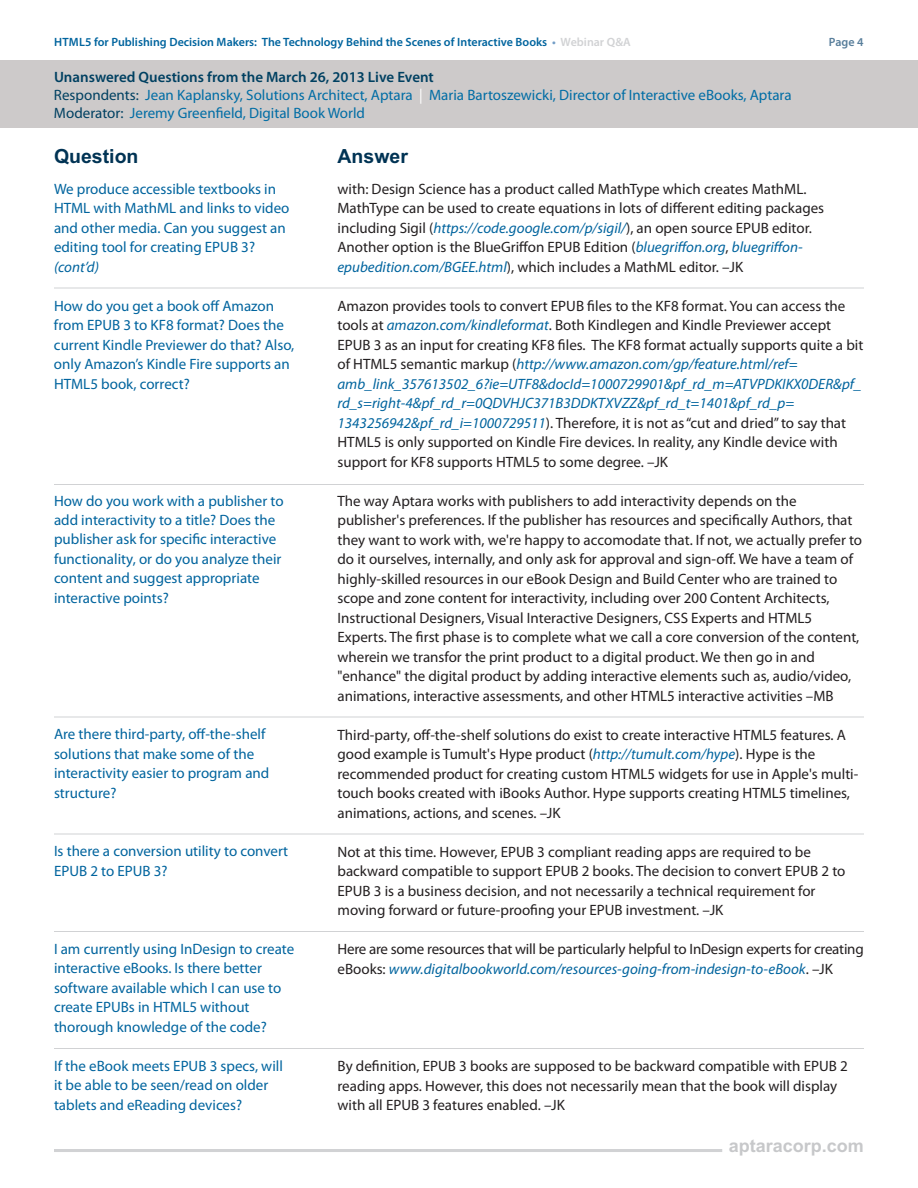
<style>
.page{position:relative;width:918px;height:1188px;background:#fff}
.page>*{position:absolute;margin:0;border:0;box-sizing:border-box;transform-origin:0 0}
.t1{font:700 19.5px "Arial";color:#003354}
.t2{font:700 18px "Arial";color:#c7c8ca}
.t3{font:15px/19.5px "Myriad Pro";color:#231f20}
.t4{font:15px/19.5px "Myriad Pro";color:#00649e}
.t5{font:15px/18px "Myriad Pro";color:#006da5}
.t6{font:italic 15px "Myriad Pro";color:#00649e}
.t7{font:600 12px "Myriad Pro";color:#00649e}
.t8{font:600 12px "Myriad Pro";color:#587e9b}
.s1{color:#739dc6}
.s2{color:#d1d2d4}
.s3{font-weight:600;color:#004061}
.s4{color:#004061}
.s5{color:#fff}
.s6{font-style:italic;color:#00649e}
</style>
<div class="page">
<hr style="left:54px;top:1149px;width:668px;height:3px;background:#d1d2d4">
<hr style="left:54px;top:288px;width:810px;height:1px;background:#d1d2d4">
<hr style="left:54px;top:484px;width:810px;height:1px;background:#d1d2d4">
<hr style="left:54px;top:717px;width:810px;height:1px;background:#d1d2d4">
<hr style="left:54px;top:834px;width:810px;height:1px;background:#d1d2d4">
<hr style="left:54px;top:931px;width:810px;height:1px;background:#d1d2d4">
<hr style="left:54px;top:1048px;width:810px;height:1px;background:#d1d2d4">
<div style="left:0;top:61px;width:918px;height:67px;background:#cdcaca"></div>
<p class="t7" style="left:54px;top:37px;width:578px">HTML5 for Publishing Decision Makers: The Technology Behind the Scenes of Interactive Books <span class="s1">•</span> <span class="s2">Webinar Q&amp;A</span></p>
<p class="t8" style="left:829px;top:37px;width:36px">Page 4</p>
<p class="t5" style="left:54px;top:69px;width:739px"><span class="s3">Unanswered Questions from the March 26, 2013 Live Event<br></span><span class="s4">Respondents:</span> Jean Kaplansky, Solutions Architect, Aptara <span class="s5">|</span> Maria Bartoszewicki, Director of Interactive eBooks, Aptara<br><span class="s4">Moderator:</span> Jeremy Greenfield, Digital Book World</p>
<h1 class="t1" style="left:54px;top:145px;width:86px">Question</h1>
<h1 class="t1" style="left:338px;top:145px;width:72px">Answer</h1>
<p class="t4" style="left:54px;top:180px;width:237px">We produce accessible textbooks in HTML with MathML and links to video and other media. Can you suggest an editing tool for creating EPUB 3?</p>
<p class="t6" style="left:54px;top:261px;width:47px">(cont’d)</p>
<p class="t4" style="left:54px;top:297px;width:242px">How do you get a book off Amazon from EPUB 3 to KF8 format? Does the current Kindle Previewer do that? Also, only Amazon’s Kindle Fire supports an<br>HTML5 book, correct?</p>
<p class="t4" style="left:54px;top:492px;width:231px">How do you work with a publisher to add interactivity to a title? Does the publisher ask for specific interactive functionality, or do you analyze their content and suggest appropriate interactive points?</p>
<p class="t4" style="left:54px;top:726px;width:217px">Are there third-party, off-the-shelf solutions that make some of the interactivity easier to program and structure?</p>
<p class="t4" style="left:54px;top:843px;width:236px">Is there a conversion utility to convert<br>EPUB 2 to EPUB 3?</p>
<p class="t4" style="left:54px;top:940px;width:242px">I am currently using InDesign to create interactive eBooks. Is there better software available which I can use to create EPUBs in HTML5 without thorough knowledge of the code?</p>
<p class="t4" style="left:54px;top:1057px;width:230px">If the eBook meets EPUB 3 specs, will it be able to be seen/read on older tablets and eReading devices?</p>
<p class="t3" style="left:337px;top:180px;width:488px">with: Design Science has a product called MathType which creates MathML.<br>MathType can be used to create equations in lots of different editing packages including Sigil (<span class="s6">https://code.google.com/p/sigil/</span>), an open source EPUB editor.<br>Another option is the BlueGriffon EPUB Edition (<span class="s6">bluegriffon.org</span>, <span class="s6">bluegriffon&shy;epubedition.com/BGEE.html</span>), which includes a MathML editor. –JK</p>
<p class="t3" style="left:337px;top:297px;width:527px">Amazon provides tools to convert EPUB files to the KF8 format. You can access the tools at <span class="s6">amazon.com/kindleformat</span>. Both Kindlegen and Kindle Previewer accept EPUB 3 as an input for creating KF8 files. The KF8 format actually supports quite a bit of HTML5 semantic markup (<span class="s6">http://www.amazon.com/gp/feature.html/ref= amb_link_357613502_6?ie=UTF8&amp;docId=1000729901&amp;pf_rd_m=ATVPDKIKX0DER&amp;pf_ rd_s=right-4&amp;pf_rd_r=0QDVHJC371B3DDKTXVZZ&amp;pf_rd_t=1401&amp;pf_rd_p= 1343256942&amp;pf_rd_i=1000729511</span>). Therefore, it is not as“cut and dried”to say that HTML5 is only supported on Kindle Fire devices. In reality, any Kindle device with support for KF8 supports HTML5 to some degree. –JK</p>
<p class="t3" style="left:337px;top:492px;width:526px">The way Aptara works with publishers to add interactivity depends on the publisher's preferences. If the publisher has resources and specifically Authors, that they want to work with, we're happy to accomodate that. If not, we actually prefer to do it ourselves, internally, and only ask for approval and sign-off. We have a team of highly-skilled resources in our eBook Design and Build Center who are trained to scope and zone content for interactivity, including over 200 Content Architects, Instructional Designers, Visual Interactive Designers, CSS Experts and HTML5<br>Experts. The first phase is to complete what we call a core conversion of the content, wherein we transfor the print product to a digital product. We then go in and "enhance" the digital product by adding interactive elements such as, audio/video, animations, interactive assessments, and other HTML5 interactive activities –MB</p>
<p class="t3" style="left:337px;top:726px;width:522px">Third-party, off-the-shelf solutions do exist to create interactive HTML5 features. A good example is Tumult's Hype product (<span class="s6">http://tumult.com/hype</span>). Hype is the recommended product for creating custom HTML5 widgets for use in Apple's multi&shy;touch books created with iBooks Author. Hype supports creating HTML5 timelines, animations, actions, and scenes. –JK</p>
<p class="t3" style="left:337px;top:843px;width:509px">Not at this time. However, EPUB 3 compliant reading apps are required to be backward compatible to support EPUB 2 books. The decision to convert EPUB 2 to EPUB 3 is a business decision, and not necessarily a technical requirement for moving forward or future-proofing your EPUB investment. –JK</p>
<p class="t3" style="left:337px;top:940px;width:528px">Here are some resources that will be particularly helpful to InDesign experts for creating eBooks: <span class="s6">www.digitalbookworld.com/resources-going-from-indesign-to-eBook</span>. –JK</p>
<p class="t3" style="left:338px;top:1057px;width:512px">By definition, EPUB 3 books are supposed to be backward compatible with EPUB 2 reading apps. However, this does not necessarily mean that the book will display with all EPUB 3 features enabled. –JK</p>
<p class="t2" style="left:729px;top:1135px;width:137px">aptaracorp.com</p>
</div>
